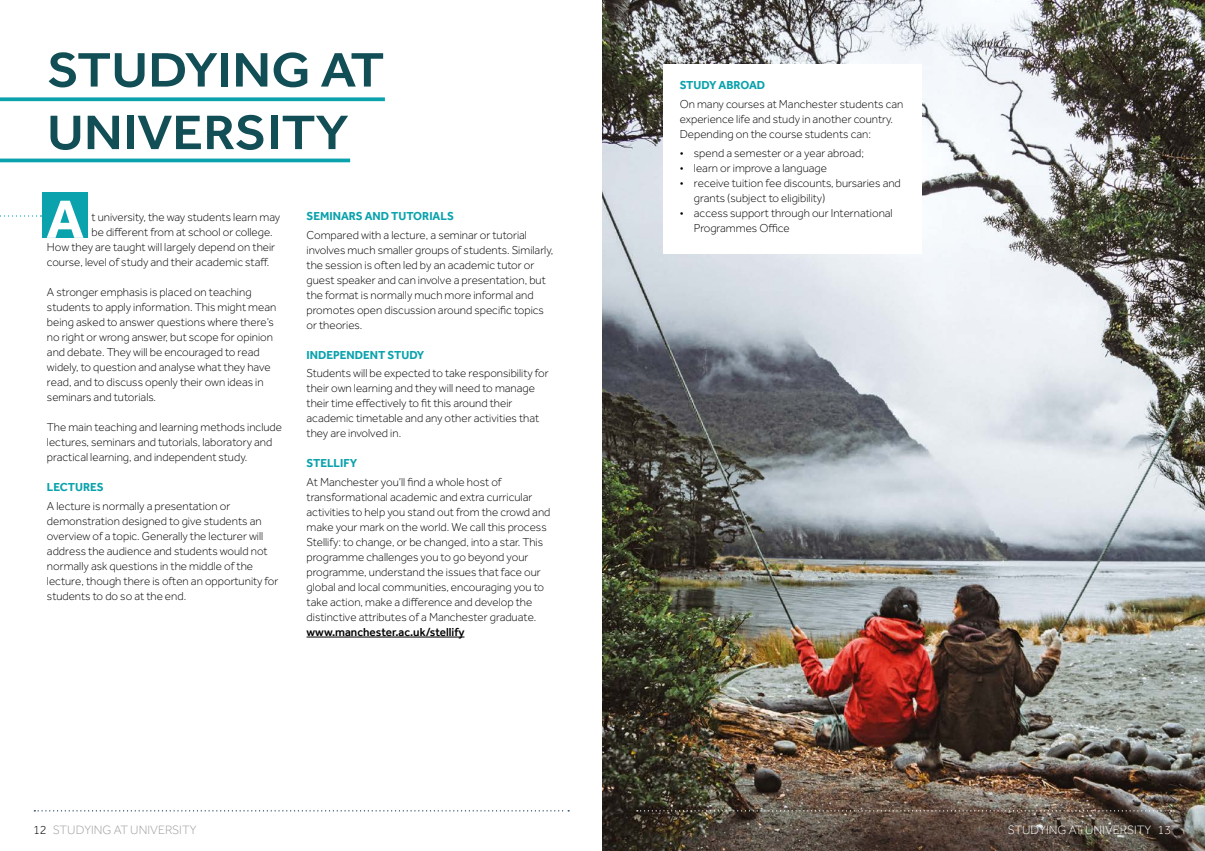
<style>
.page{position:relative;width:1205px;height:851px;background:#fff}
.page>*{position:absolute;margin:0;border:0;box-sizing:border-box;transform-origin:0 0}
.t1{font:700 55.62px "Effra";color:#fff}
.t2{font:500 50px/62.5px "Effra";color:#124e56;scale:1.09 1}
.t3{font:300 12.5px "Effra";color:#9d9d9c}
.t4{font:300 12.5px "Effra";color:#fff}
.t5{font:300 11.88px/15px "Effra";color:#000}
.t6{font:700 11.88px "Effra";color:#0aa2ac}
.t7{font:500 11.88px "Effra";color:#000}
.s1{color:#000}
</style>
<div class="page">
<svg style="left:0;top:97px;width:385px;height:4px;background:#22abb4"></svg>
<svg style="left:0;top:158px;width:350px;height:4px"></svg>
<hr style="left:306px;top:636px;width:158px;height:1px;background:#000">
<svg style="left:34px;top:810px;width:535px;height:1px"></svg>
<div style="left:43px;top:192px;width:45px;height:46px;background:#0aa2ac"></div>
<svg style="left:0;top:215px;width:41px;height:1px"></svg>
<img style="left:602px;top:0;width:603px;height:850px">
<svg style="left:637px;top:810px;width:534px;height:1px"></svg>
<div style="left:663px;top:64px;width:258px;height:189px;background:#fff"></div>
<h2 class="t2" style="left:47px;top:38px;width:311px">STUDYING AT<br>UNIVERSITY</h2>
<h1 class="t1" style="left:46px;top:186px;width:39px">A</h1>
<p class="t5" style="left:91px;top:209px;width:190px">t university, the way students learn may</p>
<p class="t5" style="left:91px;top:224px;width:183px">be different from at school or college.</p>
<p class="t5" style="left:47px;top:239px;width:230px">How they are taught will largely depend on their</p>
<p class="t5" style="left:47px;top:254px;width:224px">course, level of study and their academic staff.</p>
<p class="t5" style="left:47px;top:284px;width:231px">A stronger emphasis is placed on teaching students to apply information. This might mean being asked to answer questions where there’s no right or wrong answer, but scope for opinion and debate. They will be encouraged to read widely, to question and analyse what they have read, and to discuss openly their own ideas in seminars and tutorials.</p>
<p class="t5" style="left:47px;top:419px;width:237px">The main teaching and learning methods include lectures, seminars and tutorials, laboratory and practical learning, and independent study.</p>
<p class="t6" style="left:47px;top:480px;width:58px">LECTURES</p>
<p class="t5" style="left:47px;top:498px;width:233px">A lecture is normally a presentation or demonstration designed to give students an overview of a topic. Generally the lecturer will address the audience and students would not normally ask questions in the middle of the lecture, though there is often an opportunity for students to do so at the end.</p>
<p class="t6" style="left:306px;top:209px;width:149px">SEMINARS AND TUTORIALS</p>
<p class="t5" style="left:306px;top:227px;width:248px">Compared with a lecture, a seminar or tutorial involves much smaller groups of students. Similarly, the session is often led by an academic tutor or guest speaker and can involve a presentation, but the format is normally much more informal and promotes open discussion around specific topics or theories.</p>
<p class="t6" style="left:306px;top:347px;width:119px">INDEPENDENT STUDY</p>
<p class="t5" style="left:306px;top:365px;width:244px">Students will be expected to take responsibility for their own learning and they will need to manage their time effectively to fit this around their academic timetable and any other activities that they are involved in.</p>
<p class="t6" style="left:306px;top:456px;width:52px">STELLIFY</p>
<p class="t5" style="left:306px;top:474px;width:245px">At Manchester you’ll find a whole host of transformational academic and extra curricular activities to help you stand out from the crowd and make your mark on the world. We call this process Stellify: to change, or be changed, into a star. This programme challenges you to go beyond your programme, understand the issues that face our global and local communities, encouraging you to take action, make a difference and develop the distinctive attributes of a Manchester graduate.</p>
<p class="t7" style="left:306px;top:624px;width:159px">www.manchester.ac.uk/stellify</p>
<p class="t3" style="left:33px;top:822px;width:165px"><span class="s1">12</span> STUDYING AT UNIVERSITY</p>
<p class="t6" style="left:680px;top:78px;width:87px">STUDY ABROAD</p>
<p class="t5" style="left:680px;top:96px;width:225px">On many courses at Manchester students can experience life and study in another country.<br>Depending on the course students can:</p>
<p class="t5" style="left:680px;top:145px;width:186px">• spend a semester or a year abroad;</p>
<p class="t5" style="left:680px;top:160px;width:149px">• learn or improve a language</p>
<p class="t5" style="left:694px;top:175px;width:208px;text-indent:-14px">• receive tuition fee discounts, bursaries and grants (subject to eligibility)</p>
<p class="t5" style="left:694px;top:205px;width:200px;text-indent:-14px">• access support through our International<br>Programmes Office</p>
<p class="t4" style="left:1008px;top:822px;width:165px">STUDYING AT UNIVERSITY 13</p>
</div>
